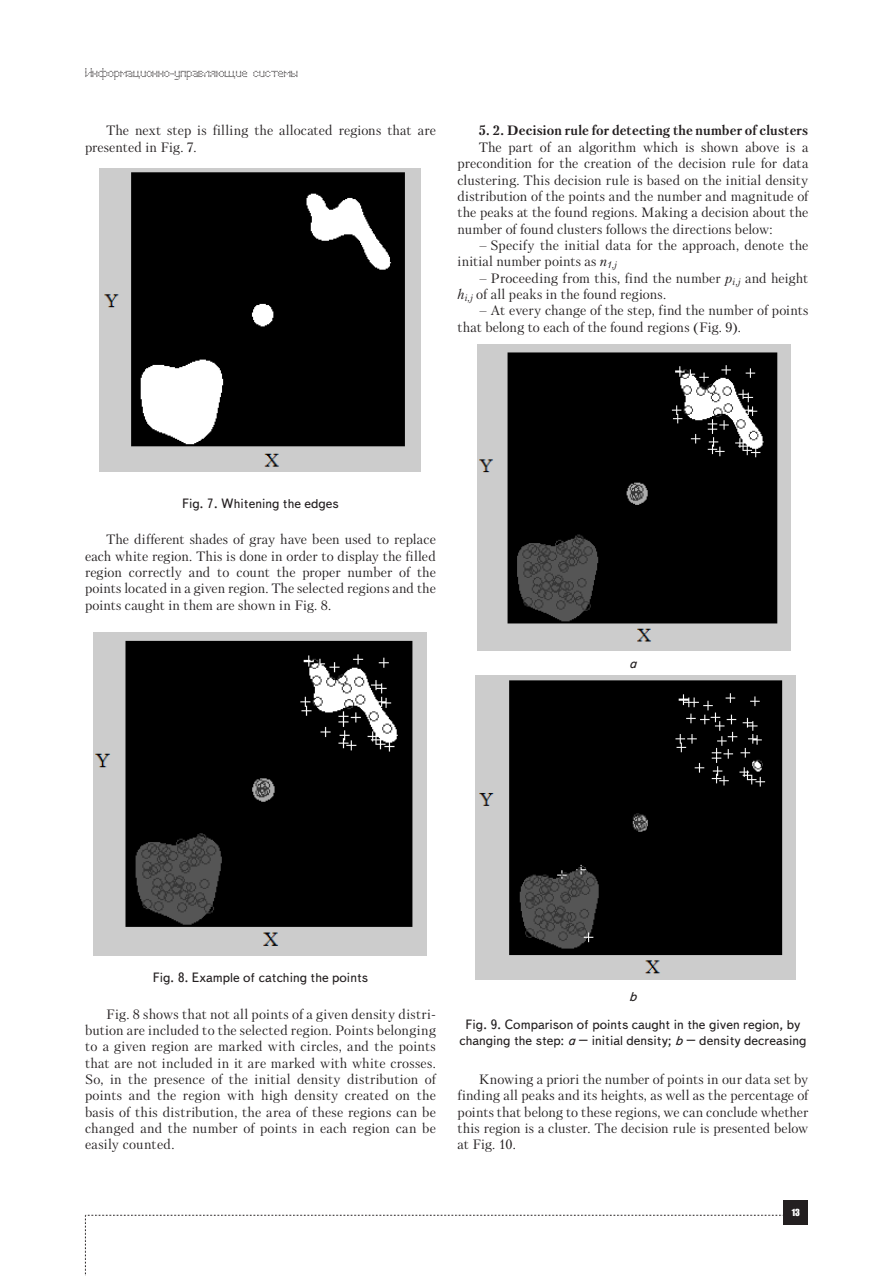
<style>
.page{position:relative;width:893px;height:1276px;background:#fff}
.page>*{position:absolute;margin:0;border:0;box-sizing:border-box;transform-origin:0 0}
.Text{font:13.5px/16.4px "Petersburg C";letter-spacing:.005em;color:#231f20}
.risunok{font:13.5px/27.9px "Text Book C";color:#231f20;text-align:center}
.Text-2{font:700 13.5px "Petersburg C";letter-spacing:.01em;color:#231f20}
.risunok-2{font:italic 13.5px "Text Book C";color:#231f20}
.t1{font:12px "Perfo";letter-spacing:.015em;color:#231f20}
.t2{font:9px "Impact";color:#fff}
.s1{font-style:italic}
</style>
<div class="page">
<svg style="left:85px;top:1215px;width:699px;height:61px"></svg>
<div style="left:784px;top:1200px;width:24px;height:25px;background:#231f20"></div>
<img style="left:100px;top:169px;width:320px;height:303px">
<img style="left:94px;top:632px;width:333px;height:323px">
<img style="left:477px;top:345px;width:314px;height:305px">
<img style="left:476px;top:675px;width:319px;height:304px">
<p class="t1" style="left:85px;top:66px;width:214px">Информационно-управляющие системы</p>
<p class="Text" style="left:85px;top:122px;width:352px;text-indent:21px">The next step is filling the allocated regions that are presented in Fig. 7.</p>
<p class="Text-2" style="left:479px;top:122px;width:331px">5. 2. Decision rule for detecting the number of clusters</p>
<p class="Text" style="left:458px;top:139px;width:352px;text-align:justify;text-indent:21px">The part of an algorithm which is shown above is a precondition for the creation of the decision rule for data clustering. This decision rule is based on the initial density distribution of the points and the number and magnitude of the peaks at the found regions. Making a decision about the number of found clusters follows the directions below:</p>
<p class="Text" style="left:458px;top:237px;width:352px;text-indent:21px">– Specify the initial data for the approach, denote the initial number points as <span class="s1">n</span><sub>1,j</sub></p>
<p class="Text" style="left:458px;top:270px;width:352px;text-indent:21px">– Proceeding from this, find the number <span class="s1">p</span><sub>i,j</sub> and height <span class="s1">h</span><sub>i,j</sub> of all peaks in the found regions.</p>
<p class="Text" style="left:458px;top:302px;width:352px;text-indent:21px">– At every change of the step, find the number of points that belong to each of the found regions (Fig. 9).</p>
<p class="risunok" style="left:182px;top:490px;width:158px">Fig. 7. Whitening the edges</p>
<p class="Text" style="left:85px;top:531px;width:352px;text-align:justify;text-indent:21px">The different shades of gray have been used to replace each white region. This is done in order to display the filled region correctly and to count the proper number of the points located in a given region. The selected regions and the points caught in them are shown in Fig. 8.</p>
<p class="risunok-2" style="left:629px;top:655px;width:9px">а</p>
<p class="risunok" style="left:153px;top:964px;width:217px">Fig. 8. Example of catching the points</p>
<p class="Text" style="left:85px;top:1005px;width:352px;text-align:justify;text-indent:21px">Fig. 8 shows that not all points of a given density distri&shy;bution are included to the selected region. Points belonging to a given region are marked with circles, and the points that are not included in it are marked with white crosses.<br>So, in the presence of the initial density distribution of points and the region with high density created on the basis of this distribution, the area of these regions can be changed and the number of points in each region can be easily counted.</p>
<p class="risunok" style="left:466px;top:982px;width:336px"><span class="s1">b<br></span>Fig. 9. Comparison of points caught in the given region, by</p>
<p class="risunok" style="left:459px;top:1026px;width:348px">changing the step: <span class="s1">a</span> – initial density; <span class="s1">b</span> – density decreasing</p>
<p class="Text" style="left:458px;top:1071px;width:352px;text-align:justify;text-indent:21px">Knowing a priori the number of points in our data set by finding all peaks and its heights, as well as the percentage of points that belong to these regions, we can conclude whether this region is a cluster. The decision rule is presented below at Fig. 10.</p>
<p class="t2" style="left:792px;top:1205px;width:10px">13</p>
</div>
